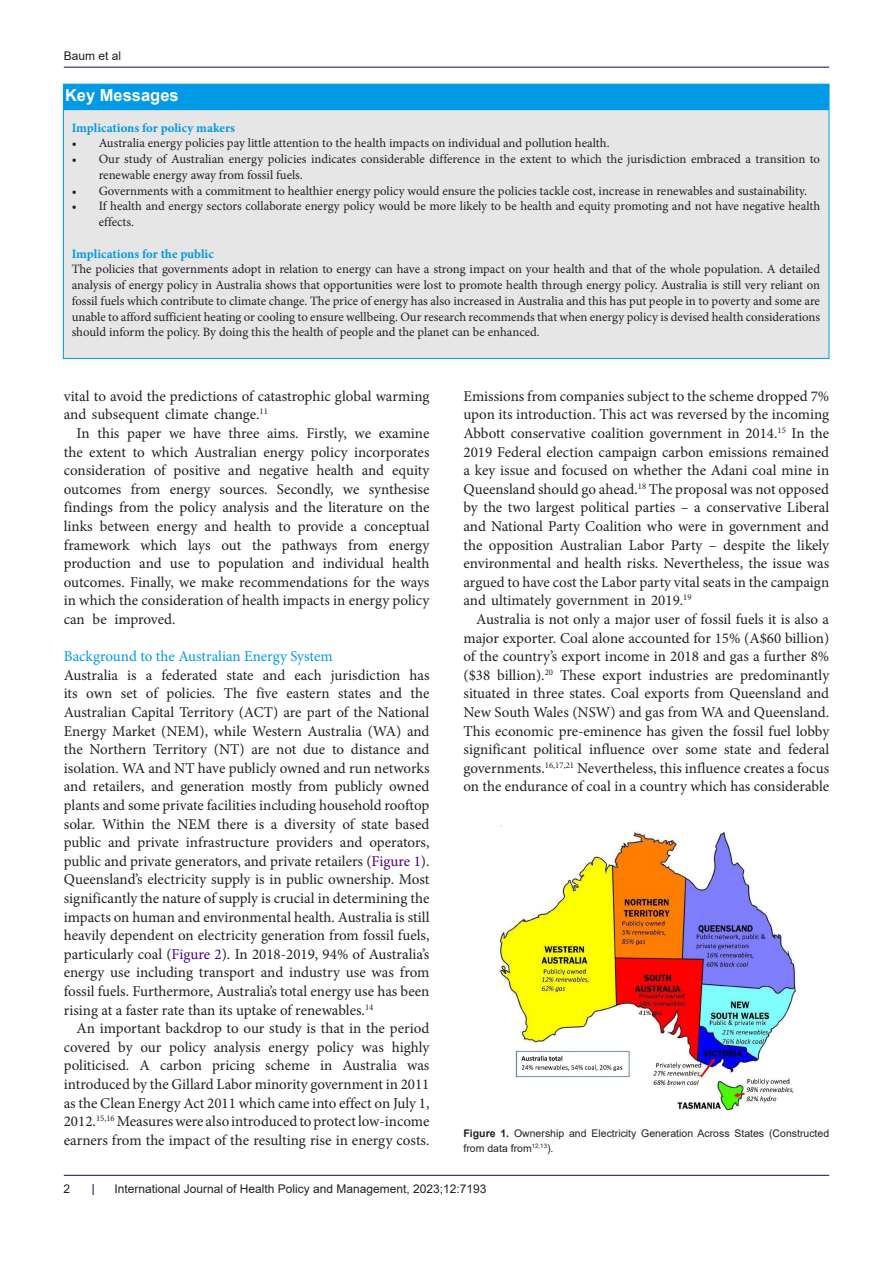
<style>
.page{position:relative;width:893px;height:1263px;background:#fff}
.page>*{position:absolute;margin:0;border:0;box-sizing:border-box;transform-origin:0 0}
.t1{font:700 16.5px "Arial";color:#fff}
.t2{font:15px/18.6px "Minion Pro";color:#231f20;text-align:justify}
.t3{font:15px "Minion Pro";color:#0099e5}
.t4{font:12.75px/15.8px "Minion Pro";color:#231f20}
.t5{font:700 12.75px "Minion Pro";color:#0099e5}
.t6{font:12px "Arial";color:#231f20}
.t7{font:10.5px/15px "Arial";color:#231f20}
.s1{color:#4b0082}
.s2{font-weight:700}
</style>
<div class="page">
<hr style="left:64px;top:67px;width:765px;height:1px;background:#190066">
<hr style="left:64px;top:1175px;width:765px;height:1px;background:#190066">
<div style="left:63px;top:84px;width:766px;height:275px;background:#e6e6e6;border:1px solid #0099e5"></div>
<div style="left:63px;top:84px;width:766px;height:26px;background:#0099e5;border:2px solid #0099e5"></div>
<img style="left:500px;top:825px;width:296px;height:286px">
<p class="t6" style="left:64px;top:48px;width:59px">Baum et al</p>
<p class="t1" style="left:65px;top:83px;width:115px">Key Messages</p>
<p class="t5" style="left:72px;top:118px;width:165px">Implications for policy makers</p>
<p class="t4" style="left:72px;top:135px;width:539px">• Australia energy policies pay little attention to the health impacts on individual and pollution health.</p>
<p class="t4" style="left:99px;top:151px;width:723px;text-indent:-27px">• Our study of Australian energy policies indicates considerable difference in the extent to which the jurisdiction embraced a transition to renewable energy away from fossil fuels.</p>
<p class="t4" style="left:72px;top:183px;width:737px">• Governments with a commitment to healthier energy policy would ensure the policies tackle cost, increase in renewables and sustainability.</p>
<p class="t4" style="left:99px;top:198px;width:723px;text-indent:-27px">• If health and energy sectors collaborate energy policy would be more likely to be health and equity promoting and not have negative health effects.</p>
<p class="t5" style="left:72px;top:244px;width:144px">Implications for the public</p>
<p class="t4" style="left:72px;top:261px;width:750px;text-align:justify">The policies that governments adopt in relation to energy can have a strong impact on your health and that of the whole population. A detailed analysis of energy policy in Australia shows that opportunities were lost to promote health through energy policy. Australia is still very reliant on fossil fuels which contribute to climate change. The price of energy has also increased in Australia and this has put people in to poverty and some are unable to afford sufficient heating or cooling to ensure wellbeing. Our research recommends that when energy policy is devised health considerations should inform the policy. By doing this the health of people and the planet can be enhanced.</p>
<p class="t2" style="left:64px;top:387px;width:367px">vital to avoid the predictions of catastrophic global warming and subsequent climate change.<sup>11</sup></p>
<p class="t2" style="left:64px;top:424px;width:367px;text-indent:13px">In this paper we have three aims. Firstly, we examine the extent to which Australian energy policy incorporates consideration of positive and negative health and equity outcomes from energy sources. Secondly, we synthesise findings from the policy analysis and the literature on the links between energy and health to provide a conceptual framework which lays out the pathways from energy production and use to population and individual health outcomes. Finally, we make recommendations for the ways in which the consideration of health impacts in energy policy can be improved.</p>
<p class="t3" style="left:64px;top:646px;width:270px">Background to the Australian Energy System</p>
<p class="t2" style="left:64px;top:666px;width:367px">Australia is a federated state and each jurisdiction has its own set of policies. The five eastern states and the Australian Capital Territory (ACT) are part of the National Energy Market (NEM), while Western Australia (WA) and the Northern Territory (NT) are not due to distance and isolation. WA and NT have publicly owned and run networks and retailers, and generation mostly from publicly owned plants and some private facilities including household rooftop solar. Within the NEM there is a diversity of state based public and private infrastructure providers and operators, public and private generators, and private retailers (<span class="s1">Figure 1</span>).<br>Queensland’s electricity supply is in public ownership. Most significantly the nature of supply is crucial in determining the impacts on human and environmental health. Australia is still heavily dependent on electricity generation from fossil fuels, particularly coal (<span class="s1">Figure 2</span>). In 2018-2019, 94% of Australia’s energy use including transport and industry use was from fossil fuels. Furthermore, Australia’s total energy use has been rising at a faster rate than its uptake of renewables.<sup>14</sup></p>
<p class="t2" style="left:64px;top:1019px;width:367px;text-indent:13px">An important backdrop to our study is that in the period covered by our policy analysis energy policy was highly politicised. A carbon pricing scheme in Australia was introduced by the Gillard Labor minority government in 2011 as the Clean Energy Act 2011 which came into effect on July 1, 2012.<sup>15,16</sup> Measures were also introduced to protect low-income earners from the impact of the resulting rise in energy costs.</p>
<p class="t2" style="left:463px;top:387px;width:367px">Emissions from companies subject to the scheme dropped 7% upon its introduction. This act was reversed by the incoming Abbott conservative coalition government in 2014.<sup>15</sup> In the 2019 Federal election campaign carbon emissions remained a key issue and focused on whether the Adani coal mine in Queensland should go ahead.<sup>18</sup> The proposal was not opposed by the two largest political parties – a conservative Liberal and National Party Coalition who were in government and the opposition Australian Labor Party – despite the likely environmental and health risks. Nevertheless, the issue was argued to have cost the Labor party vital seats in the campaign and ultimately government in 2019.<sup>19</sup></p>
<p class="t2" style="left:463px;top:610px;width:367px;text-indent:13px">Australia is not only a major user of fossil fuels it is also a major exporter. Coal alone accounted for 15% (A$60 billion) of the country’s export income in 2018 and gas a further 8% ($38 billion).<sup>20</sup> These export industries are predominantly situated in three states. Coal exports from Queensland and New South Wales (NSW) and gas from WA and Queensland.<br>This economic pre-eminence has given the fossil fuel lobby significant political influence over some state and federal governments.<sup>16,17,21</sup> Nevertheless, this influence creates a focus on the endurance of coal in a country which has considerable</p>
<p class="t7" style="left:463px;top:1125px;width:367px"><span class="s2">Figure 1.</span> Ownership and Electricity Generation Across States (Constructed from data from<sup>12,13</sup>).</p>
<p class="t6" style="left:64px;top:1180px;width:8px">2</p>
<p class="t6" style="left:114px;top:1180px;width:374px">International Journal of Health Policy and Management, 2023;12:7193</p>
</div>
